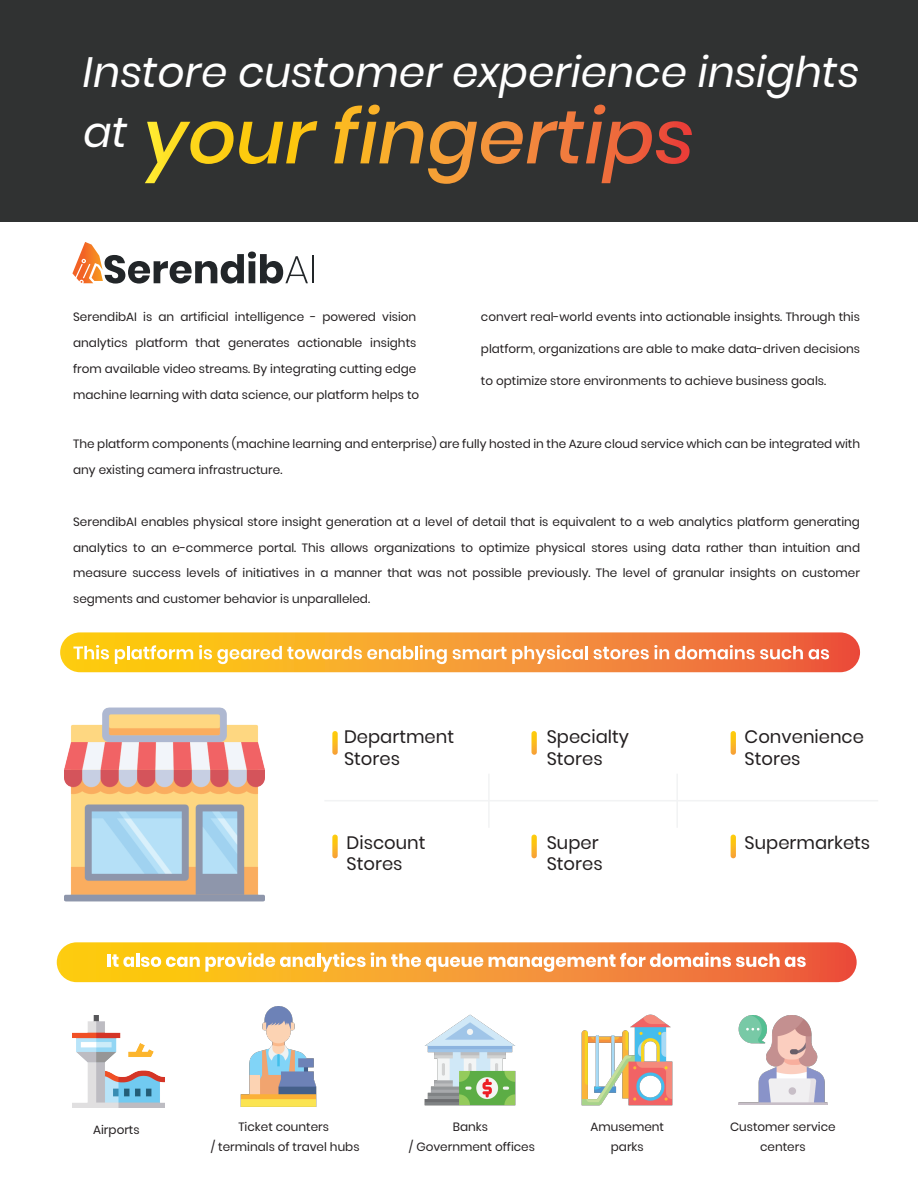
<style>
.page{position:relative;width:918px;height:1188px;background:#fff}
.page>*{position:absolute;margin:0;border:0;box-sizing:border-box;transform-origin:0 0}
.t1{font:italic 42.3px/59.4px "Poppins";color:#fff}
.t2{font:18px/21.6px "Poppins";color:#231f20}
.t3{font:12px/26px "Poppins";color:#231f20;text-align:center}
</style>
<div class="page">
<svg style="left:60px;top:632px;width:800px;height:40px;background:#f59832"></svg>
<svg style="left:73px;top:645px;width:36px;height:14px"></svg>
<svg style="left:115px;top:645px;width:78px;height:19px"></svg>
<svg style="left:199px;top:645px;width:248px;height:19px"></svg>
<svg style="left:453px;top:645px;width:135px;height:19px"></svg>
<svg style="left:594px;top:645px;width:75px;height:14px"></svg>
<svg style="left:675px;top:645px;width:128px;height:14px"></svg>
<svg style="left:809px;top:649px;width:20px;height:10px"></svg>
<img style="left:65px;top:707px;width:200px;height:195px">
<svg style="left:332px;top:731px;width:6px;height:24px"></svg>
<svg style="left:531px;top:731px;width:6px;height:24px"></svg>
<svg style="left:731px;top:731px;width:5px;height:24px"></svg>
<svg style="left:332px;top:835px;width:6px;height:23px"></svg>
<svg style="left:531px;top:835px;width:6px;height:23px"></svg>
<svg style="left:731px;top:835px;width:5px;height:23px"></svg>
<hr style="left:324px;top:800px;width:554px;height:1px;background:#f2f3f4">
<hr style="left:488px;top:774px;width:2px;height:54px;background:#f2f3f4">
<hr style="left:676px;top:774px;width:2px;height:54px;background:#f2f3f4">
<svg style="left:57px;top:942px;width:800px;height:40px;background:#f59a30"></svg>
<div style="left:0;top:0;width:918px;height:222px;background:#303232"></div>
<svg style="left:145px;top:121px;width:172px;height:62px"></svg>
<svg style="left:334px;top:105px;width:358px;height:79px"></svg>
<svg style="left:108px;top:952px;width:375px;height:20px"></svg>
<svg style="left:489px;top:952px;width:317px;height:20px"></svg>
<img style="left:72px;top:1015px;width:93px;height:92px">
<img style="left:240px;top:1006px;width:77px;height:101px">
<img style="left:424px;top:1014px;width:92px;height:92px">
<img style="left:581px;top:1014px;width:92px;height:92px">
<img style="left:738px;top:1015px;width:90px;height:90px">
<hr style="left:312px;top:255px;width:2px;height:28px;background:#222629">
<svg style="left:72px;top:242px;width:236px;height:42px"></svg>
<h1 class="t1" style="left:83px;top:43px;width:777px">Instore customer experience insights at</h1>
<p class="t3" style="left:73px;top:304px;width:348px;text-align:left">SerendibAI is an artificial intelligence - powered vision analytics platform that generates actionable insights from available video streams. By integrating cutting edge machine learning with data science, our platform helps to</p>
<p class="t3" style="left:73px;top:431px;width:788px;text-align:left">The platform components (machine learning and enterprise) are fully hosted in the Azure cloud service which can be integrated with any existing camera infrastructure.</p>
<p class="t3" style="left:73px;top:509px;width:788px;text-align:justify">SerendibAI enables physical store insight generation at a level of detail that is equivalent to a web analytics platform generating analytics to an e-commerce portal. This allows organizations to optimize physical stores using data rather than intuition and measure success levels of initiatives in a manner that was not possible previously. The level of granular insights on customer segments and customer behavior is unparalleled.</p>
<p class="t3" style="left:481px;top:304px;width:381px">convert real-world events into actionable insights. Through this</p>
<p class="t3" style="left:481px;top:336px;width:381px">platform, organizations are able to make data-driven decisions</p>
<p class="t3" style="left:481px;top:368px;width:347px">to optimize store environments to achieve business goals.</p>
<h2 class="t2" style="left:344px;top:726px;width:112px">Department<br>Stores</h2>
<h2 class="t2" style="left:547px;top:726px;width:84px">Specialty<br>Stores</h2>
<h2 class="t2" style="left:745px;top:726px;width:121px">Convenience<br>Stores</h2>
<h2 class="t2" style="left:347px;top:832px;width:80px">Discount</h2>
<h2 class="t2" style="left:745px;top:832px;width:127px">Supermarkets</h2>
<h2 class="t2" style="left:347px;top:853px;width:57px">Stores</h2>
<h2 class="t2" style="left:547px;top:832px;width:57px">Super<br>Stores</h2>
<p class="t3" style="left:211px;top:1117px;width:150px;line-height:20px">Ticket counters<br>/ terminals of travel hubs</p>
<p class="t3" style="left:730px;top:1117px;width:107px;line-height:20px">Customer service centers</p>
<p class="t3" style="left:93px;top:1117px;width:48px">Airports</p>
<p class="t3" style="left:409px;top:1117px;width:128px;line-height:20px">Banks<br>/ Government offices</p>
<p class="t3" style="left:591px;top:1117px;width:75px;line-height:20px">Amusement parks</p>
</div>
